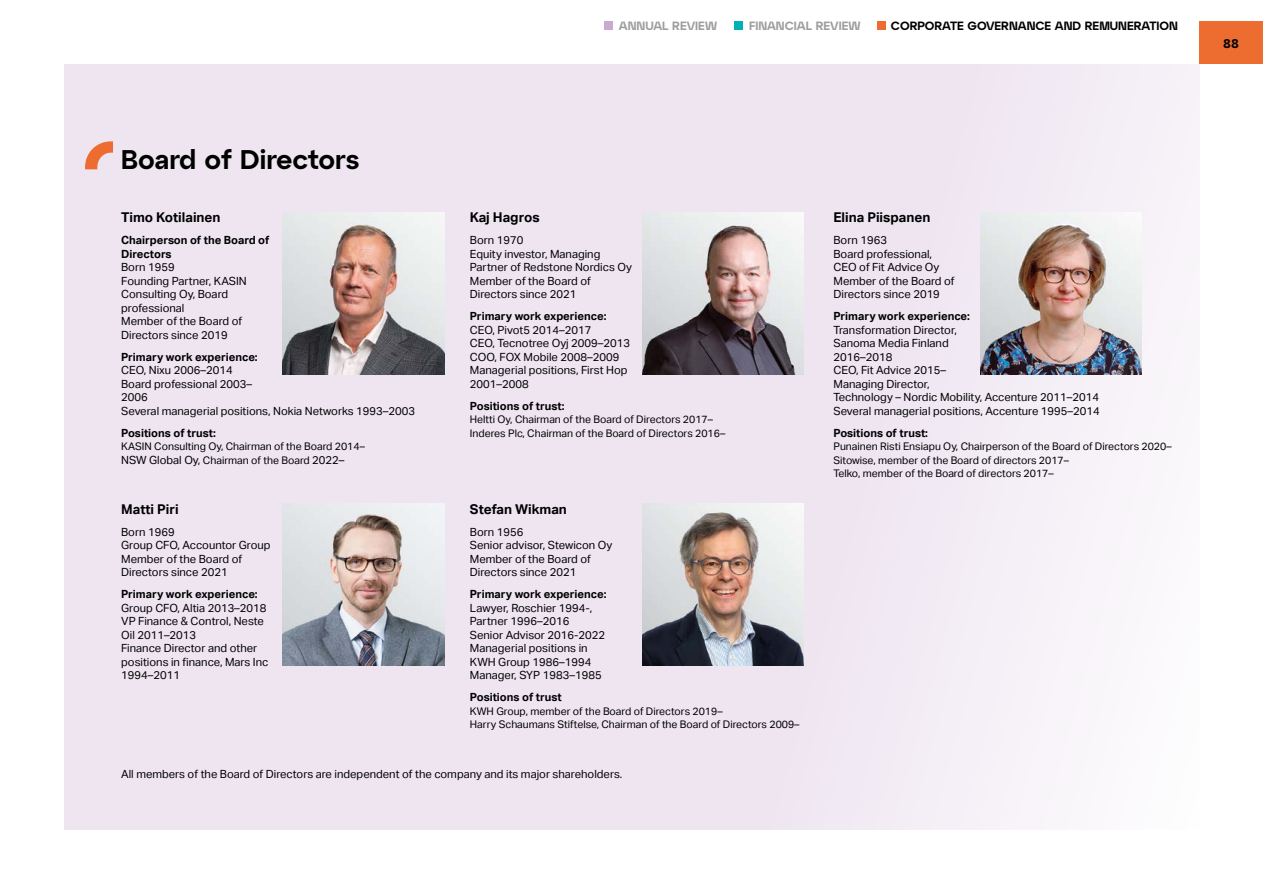
<style>
.page{position:relative;width:1263px;height:893px;background:#fff}
.page>*{position:absolute;margin:0;border:0;box-sizing:border-box;transform-origin:0 0}
.t1{font:600 27px "Atyp BL Display";letter-spacing:-.01em;color:#000}
.t2{font:700 13.5px "Aktiv Grotesk";color:#000}
.t3{font:600 12.75px "Atyp BL Display";color:#000}
.t4{font:600 12px "Atyp BL Display";color:#000}
.t5{font:600 12px "Atyp BL Display";color:#9d9d9c}
.t6{font:11.25px/13.5px "Aktiv Grotesk";color:#000}
.t7{font:700 11.25px/13.5px "Aktiv Grotesk";color:#000}
.t8{font:10.5px/13.5px "Aktiv Grotesk";color:#000}
.s1{font-size:11.25px}
</style>
<div class="page">
<div style="left:1199px;top:21px;width:64px;height:43px;background:#ed6c30"></div>
<div style="left:877px;top:21px;width:8px;height:9px;background:#ed6c30"></div>
<div style="left:604px;top:21px;width:8px;height:9px;background:#c9abd2"></div>
<div style="left:735px;top:21px;width:8px;height:9px;background:#00b1b4"></div>
<div style="left:64px;top:64px;width:1135px;height:765px;background:linear-gradient(to right,#ebe1ef,#f4eff6)"></div>
<img style="left:283px;top:213px;width:161px;height:161px">
<img style="left:980px;top:213px;width:162px;height:161px">
<img style="left:642px;top:213px;width:162px;height:161px">
<img style="left:283px;top:504px;width:161px;height:161px">
<img style="left:642px;top:504px;width:162px;height:161px">
<svg style="left:85px;top:141px;width:28px;height:28px"></svg>
<h1 class="t1" style="left:121px;top:143px;width:240px">Board of Directors</h1>
<p class="t2" style="left:121px;top:210px;width:101px">Timo Kotilainen</p>
<p class="t7" style="left:121px;top:234px;width:150px">Chairperson of the Board of<br>Directors</p>
<p class="t6" style="left:121px;top:261px;width:127px">Born 1959<br>Founding Partner, KASIN<br>Consulting Oy, Board professional<br>Member of the Board of<br>Directors since 2019</p>
<p class="t7" style="left:121px;top:350px;width:138px">Primary work experience:</p>
<p class="t6" style="left:121px;top:364px;width:295px">CEO, Nixu 2006–2014<br>Board professional 2003–<br>2006<br>Several managerial positions, Nokia Networks 1993–2003</p>
<p class="t7" style="left:121px;top:426px;width:96px">Positions of trust:</p>
<p class="t8" style="left:121px;top:440px;width:245px">KASIN Consulting Oy, Chairman of the Board 2014–<br><span class="s1">NSW Global Oy,</span> Chairman of the Board <span class="s1">2022–</span></p>
<p class="t2" style="left:121px;top:501px;width:59px">Matti Piri</p>
<p class="t6" style="left:121px;top:525px;width:151px">Born 1969<br>Group CFO, Accountor Group<br>Member of the Board of<br>Directors since 2021</p>
<p class="t7" style="left:121px;top:587px;width:138px">Primary work experience:</p>
<p class="t6" style="left:121px;top:601px;width:149px">Group CFO, Altia 2013–2018<br>VP Finance &amp; Control, Neste<br>Oil 2011–2013<br>Finance Director and other positions in finance, Mars Inc<br>1994–2011</p>
<p class="t5" style="left:619px;top:18px;width:100px">ANNUAL REVIEW</p>
<p class="t5" style="left:749px;top:18px;width:113px">FINANCIAL REVIEW</p>
<p class="t4" style="left:891px;top:18px;width:288px">CORPORATE GOVERNANCE AND REMUNERATION</p>
<p class="t2" style="left:470px;top:210px;width:71px">Kaj Hagros</p>
<p class="t6" style="left:470px;top:234px;width:164px">Born 1970<br>Equity investor, Managing<br>Partner of Redstone Nordics Oy<br>Member of the Board of<br>Directors since 2021</p>
<p class="t7" style="left:470px;top:310px;width:138px">Primary work experience:</p>
<p class="t6" style="left:470px;top:323px;width:162px">CEO, Pivot5 2014–2017<br>CEO, Tecnotree Oyj 2009–2013<br>COO, FOX Mobile 2008–2009<br>Managerial positions, First Hop<br>2001–2008</p>
<p class="t7" style="left:470px;top:399px;width:96px">Positions of trust:</p>
<p class="t8" style="left:470px;top:413px;width:257px">Heltti Oy, Chairman of the Board of Directors 2017–<br>Inderes Plc, Chairman of the Board of Directors 2016–</p>
<p class="t2" style="left:470px;top:501px;width:99px">Stefan Wikman</p>
<p class="t6" style="left:470px;top:525px;width:144px">Born 1956<br>Senior advisor, Stewicon Oy<br>Member of the Board of<br>Directors since 2021</p>
<p class="t7" style="left:470px;top:587px;width:138px">Primary work experience:</p>
<p class="t6" style="left:470px;top:601px;width:137px">Lawyer, Roschier 1994-,<br>Partner 1996–2016<br>Senior Advisor 2016-2022<br>Managerial positions in<br>KWH Group 1986–1994<br>Manager, SYP 1983–1985</p>
<p class="t7" style="left:470px;top:690px;width:93px">Positions of trust</p>
<p class="t8" style="left:470px;top:704px;width:331px">KWH Group, member of the Board of Directors 2019–<br>Harry Schaumans Stiftelse, Chairman of the Board of Directors 2009–</p>
<p class="t2" style="left:833px;top:210px;width:98px">Elina Piispanen</p>
<p class="t6" style="left:833px;top:234px;width:123px">Born 1963<br>Board professional,<br>CEO of Fit Advice Oy<br>Member of the Board of<br>Directors since 2019</p>
<p class="t7" style="left:833px;top:310px;width:138px">Primary work experience:</p>
<p class="t6" style="left:833px;top:323px;width:268px">Transformation Director,<br>Sanoma Media Finland<br>2016–2018<br>CEO, Fit Advice 2015–<br>Managing Director,<br>Technology – Nordic Mobility, Accenture 2011–2014<br>Several managerial positions, Accenture 1995–2014</p>
<p class="t7" style="left:833px;top:426px;width:96px">Positions of trust:</p>
<p class="t8" style="left:833px;top:440px;width:340px">Punainen Risti Ensiapu Oy, Chairperson of the Board of Directors 2020–<br>Sitowise, member of the Board of directors 2017–<br>Telko, member of the Board of directors 2017–</p>
<p class="t6" style="left:121px;top:767px;width:503px">All members of the Board of Directors are independent of the company and its major shareholders.</p>
<p class="t3" style="left:1223px;top:36px;width:17px">88</p>
</div>
